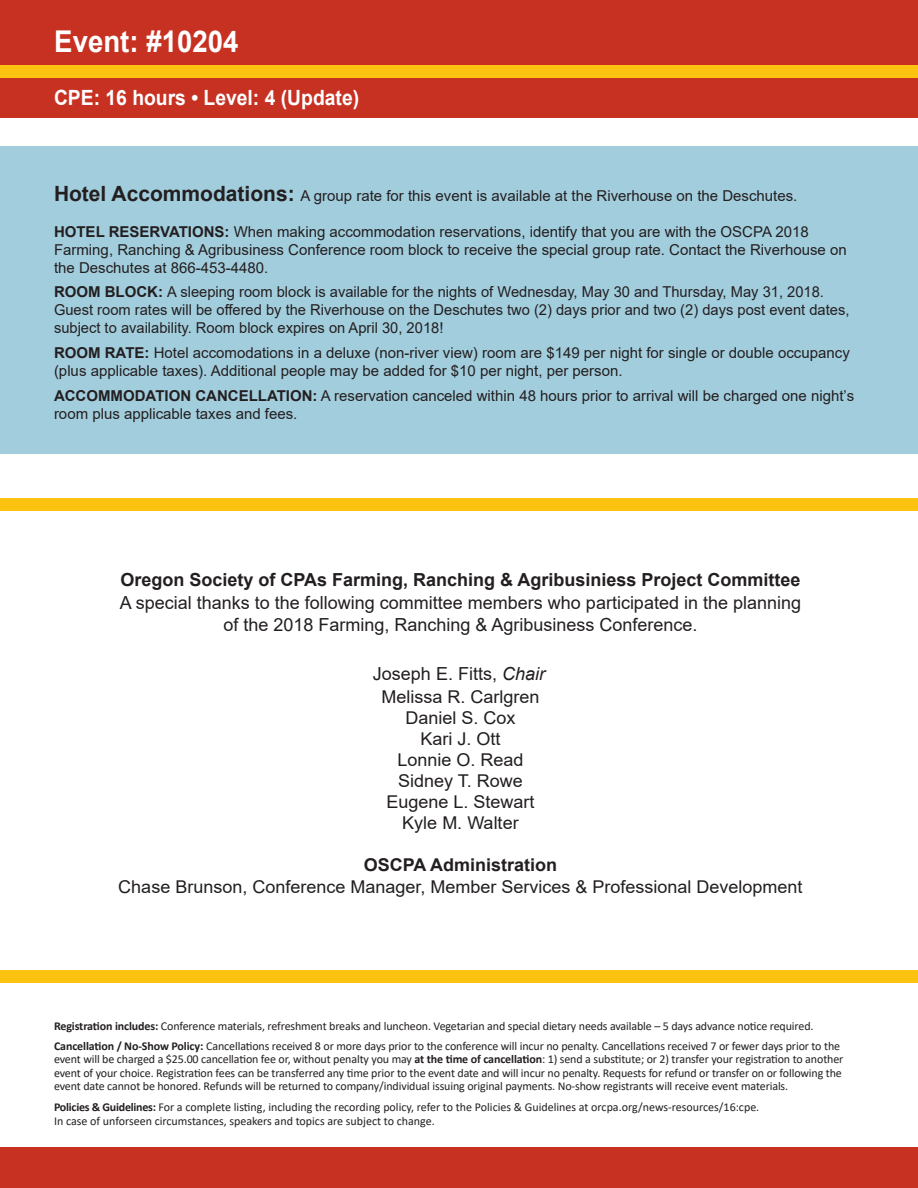
<style>
.page{position:relative;width:918px;height:1188px;background:#fff}
.page>*{position:absolute;margin:0;border:0;box-sizing:border-box;transform-origin:0 0}
.t1{font:700 30px "Arial";color:#fff;scale:.92 1}
.t2{font:700 21px "Arial";color:#fff;scale:.92 1}
.t3{font:18px/22.5px "Arial";color:#231f20;text-align:center}
.t4{font:700 18px "Arial";color:#231f20}
.t5{font:17.7px "Arial";color:#231f20}
.t6{font:700 17.7px "Arial";color:#231f20}
.t7{font:15px/18px "Arial";color:#231f20}
.Subhead_B{font:12px/13.5px "Calibri";letter-spacing:-.01em;color:#231f20}
.s1{font-weight:700;font-size:21px}
.s2{font-weight:700}
.s3{font-style:italic}
</style>
<div class="page">
<div style="left:0;top:0;width:918px;height:117px;background:#c73122"></div>
<div style="left:0;top:65px;width:918px;height:13px;background:#fec210"></div>
<div style="left:0;top:1148px;width:918px;height:40px;background:#c73122"></div>
<div style="left:0;top:498px;width:918px;height:13px;background:#fec210"></div>
<div style="left:0;top:970px;width:918px;height:13px;background:#fec210"></div>
<div style="left:0;top:146px;width:918px;height:308px;background:#a2cddd"></div>
<p class="t1" style="left:54px;top:21px;width:202px">Event: #10204</p>
<p class="t2" style="left:54px;top:83px;width:333px">CPE: 16 hours • Level: 4 (Update)</p>
<p class="t7" style="left:54px;top:186px;width:745px"><span class="s1">Hotel Accommodations:</span> A group rate for this event is available at the Riverhouse on the Deschutes.</p>
<p class="t7" style="left:54px;top:222px;width:794px"><span class="s2">HOTEL RESERVATIONS:</span> When making accommodation reservations, identify that you are with the OSCPA 2018<br>Farming, Ranching &amp; Agribusiness Conference room block to receive the special group rate. Contact the Riverhouse on the Deschutes at 866-453-4480.</p>
<p class="t7" style="left:54px;top:283px;width:797px"><span class="s2">ROOM BLOCK:</span> A sleeping room block is available for the nights of Wednesday, May 30 and Thursday, May 31, 2018.<br>Guest room rates will be offered by the Riverhouse on the Deschutes two (2) days prior and two (2) days post event dates, subject to availability. Room block expires on April 30, 2018!</p>
<p class="t7" style="left:54px;top:344px;width:797px"><span class="s2">ROOM RATE:</span> Hotel accomodations in a deluxe (non-river view) room are $149 per night for single or double occupancy (plus applicable taxes). Additional people may be added for $10 per night, per person.</p>
<p class="t7" style="left:54px;top:387px;width:802px"><span class="s2">ACCOMMODATION CANCELLATION:</span> A reservation canceled within 48 hours prior to arrival will be charged one night’s room plus applicable taxes and fees.</p>
<p class="t4" style="left:120px;top:567px;width:682px">Oregon Society of CPAs Farming, Ranching &amp; Agribusiniess Project Committee</p>
<p class="t3" style="left:120px;top:591px;width:683px">A special thanks to the following committee members who participated in the planning of the 2018 Farming, Ranching &amp; Agribusiness Conference.</p>
<p class="t3" style="left:373px;top:662px;width:174px">Joseph E. Fitts, <span class="s3">Chair</span></p>
<p class="t5" style="left:381px;top:684px;width:160px">Melissa R. Carlgren</p>
<p class="t5" style="left:405px;top:705px;width:112px">Daniel S. Cox</p>
<p class="t5" style="left:420px;top:726px;width:82px">Kari J. Ott</p>
<p class="t5" style="left:397px;top:747px;width:128px">Lonnie O. Read</p>
<p class="t5" style="left:398px;top:768px;width:126px">Sidney T. Rowe</p>
<p class="t5" style="left:386px;top:789px;width:150px">Eugene L. Stewart</p>
<p class="t5" style="left:402px;top:810px;width:118px">Kyle M. Walter</p>
<p class="t6" style="left:364px;top:852px;width:195px">OSCPA Administration</p>
<p class="t5" style="left:118px;top:875px;width:686px">Chase Brunson, Conference Manager, Member Services &amp; Professional Development</p>
<p class="Subhead_B" style="left:54px;top:1019px;width:761px"><span class="s2">Registration includes:</span> Conference materials, refreshment breaks and luncheon. Vegetarian and special dietary needs available – 5 days advance notice required.</p>
<p class="Subhead_B" style="left:54px;top:1039px;width:791px"><span class="s2">Cancellation / No-Show Policy:</span> Cancellations received 8 or more days prior to the conference will incur no penalty. Cancellations received 7 or fewer days prior to the event will be charged a $25.00 cancellation fee or, without penalty you may <span class="s2">at the time of cancellation</span>: 1) send a substitute; or 2) transfer your registration to another event of your choice. Registration fees can be transferred any time prior to the event date and will incur no penalty. Requests for refund or transfer on or following the event date cannot be honored. Refunds will be returned to company/individual issuing original payments. No-show registrants will receive event materials.</p>
<p class="Subhead_B" style="left:54px;top:1100px;width:707px"><span class="s2">Policies &amp; Guidelines:</span> For a complete listing, including the recording policy, refer to the Policies &amp; Guidelines at orcpa.org/news-resources/16:cpe.</p>
<p class="Subhead_B" style="left:54px;top:1114px;width:382px">In case of unforseen circumstances, speakers and topics are subject to change.</p>
</div>
